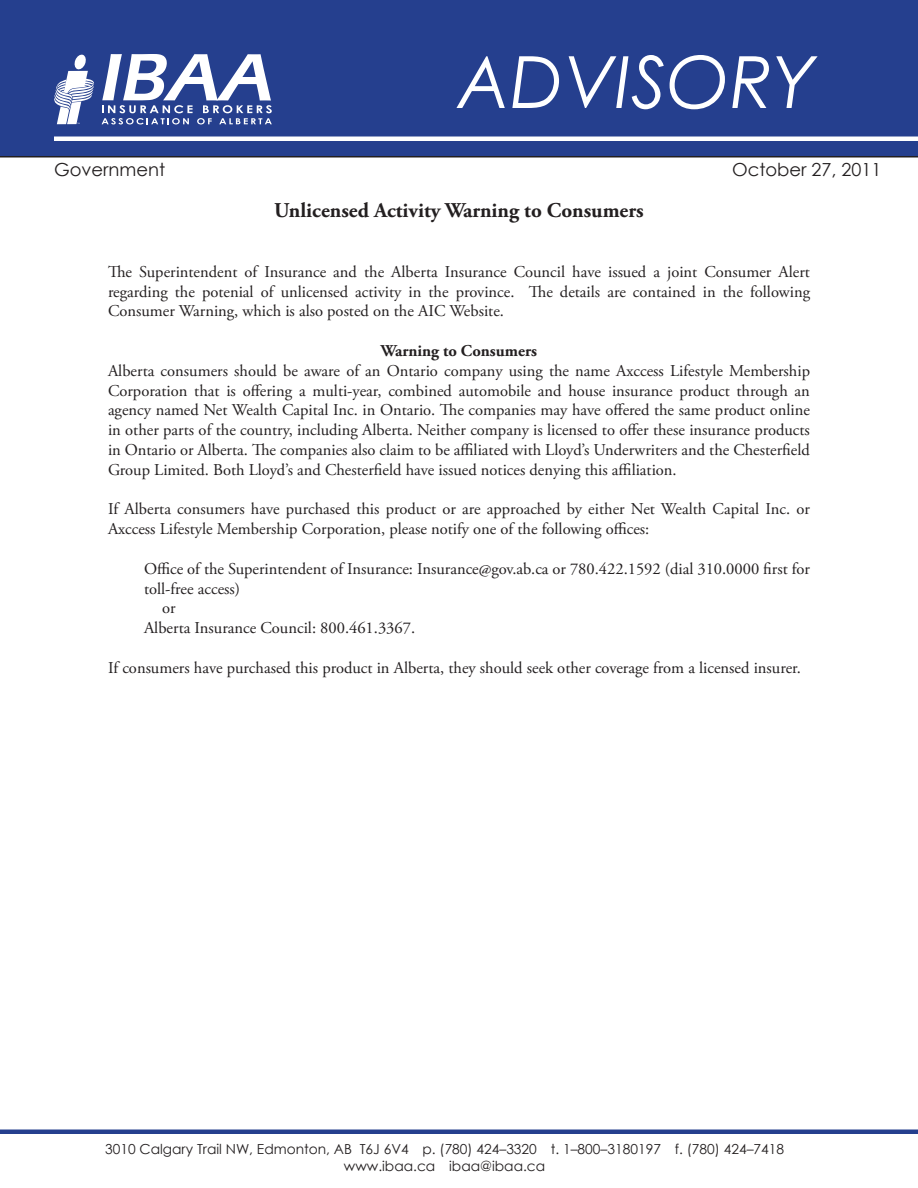
<style>
.page{position:relative;width:918px;height:1188px;background:#fff}
.page>*{position:absolute;margin:0;border:0;box-sizing:border-box;transform-origin:0 0}
.t1{font:italic 72px "Century Gothic";color:#fff}
.t2{font:700 21px "Adobe Garamond Pro";color:#231f20}
.t3{font:18px "Century Gothic";color:#231f20}
.t4{font:16.5px/19.8px "Adobe Garamond Pro";color:#231f20;text-align:justify}
.t5{font:700 16.5px "Adobe Garamond Pro";color:#231f20}
.t6{font:13.8px "Century Gothic";color:#231f20}
</style>
<div class="page">
<div style="left:0;top:0;width:918px;height:158px;background:#253f8e"></div>
<svg style="left:54px;top:54px;width:41px;height:70px"></svg>
<svg style="left:102px;top:54px;width:170px;height:70px"></svg>
<div style="left:54px;top:136px;width:864px;height:5px;background:#fff"></div>
<hr style="left:0;top:1130px;width:918px;height:4px;background:#253f8e">
<p class="t1" style="left:457px;top:32px;width:360px">ADVISORY</p>
<p class="t3" style="left:54px;top:156px;width:113px">Government</p>
<p class="t3" style="left:732px;top:156px;width:151px">October 27, 2011</p>
<p class="t2" style="left:274px;top:199px;width:371px">Unlicensed Activity Warning to Consumers</p>
<p class="t4" style="left:108px;top:262px;width:704px">The Superintendent of Insurance and the Alberta Insurance Council have issued a joint Consumer Alert regarding the potenial of unlicensed activity in the province. The details are contained in the following Consumer Warning, which is also posted on the AIC Website.</p>
<p class="t5" style="left:381px;top:341px;width:158px">Warning to Consumers</p>
<p class="t4" style="left:108px;top:361px;width:704px">Alberta consumers should be aware of an Ontario company using the name Axccess Lifestyle Membership Corporation that is offering a multi-year, combined automobile and house insurance product through an agency named Net Wealth Capital Inc. in Ontario. The companies may have offered the same product online in other parts of the country, including Alberta. Neither company is licensed to offer these insurance products in Ontario or Alberta. The companies also claim to be affiliated with Lloyd’s Underwriters and the Chesterfield Group Limited. Both Lloyd’s and Chesterfield have issued notices denying this affiliation.</p>
<p class="t4" style="left:108px;top:500px;width:704px">If Alberta consumers have purchased this product or are approached by either Net Wealth Capital Inc. or<br>Axccess Lifestyle Membership Corporation, please notify one of the following offices:</p>
<p class="t4" style="left:144px;top:559px;width:668px">Office of the Superintendent of Insurance: Insurance@gov.ab.ca or 780.422.1592 (dial 310.0000 first for toll-free access)</p>
<p class="t4" style="left:162px;top:599px;width:15px">or</p>
<p class="t4" style="left:144px;top:619px;width:273px">Alberta Insurance Council: 800.461.3367.</p>
<p class="t4" style="left:108px;top:658px;width:694px">If consumers have purchased this product in Alberta, they should seek other coverage from a licensed insurer.</p>
<p class="t6" style="left:105px;top:1140px;width:681px">3010 Calgary Trail NW, Edmonton, AB T6J 6V4 p. (780) 424–3320 t. 1–800–3180197 f. (780) 424–7418</p>
<p class="t6" style="left:344px;top:1156px;width:203px">www.ibaa.ca ibaa@ibaa.ca</p>
</div>
